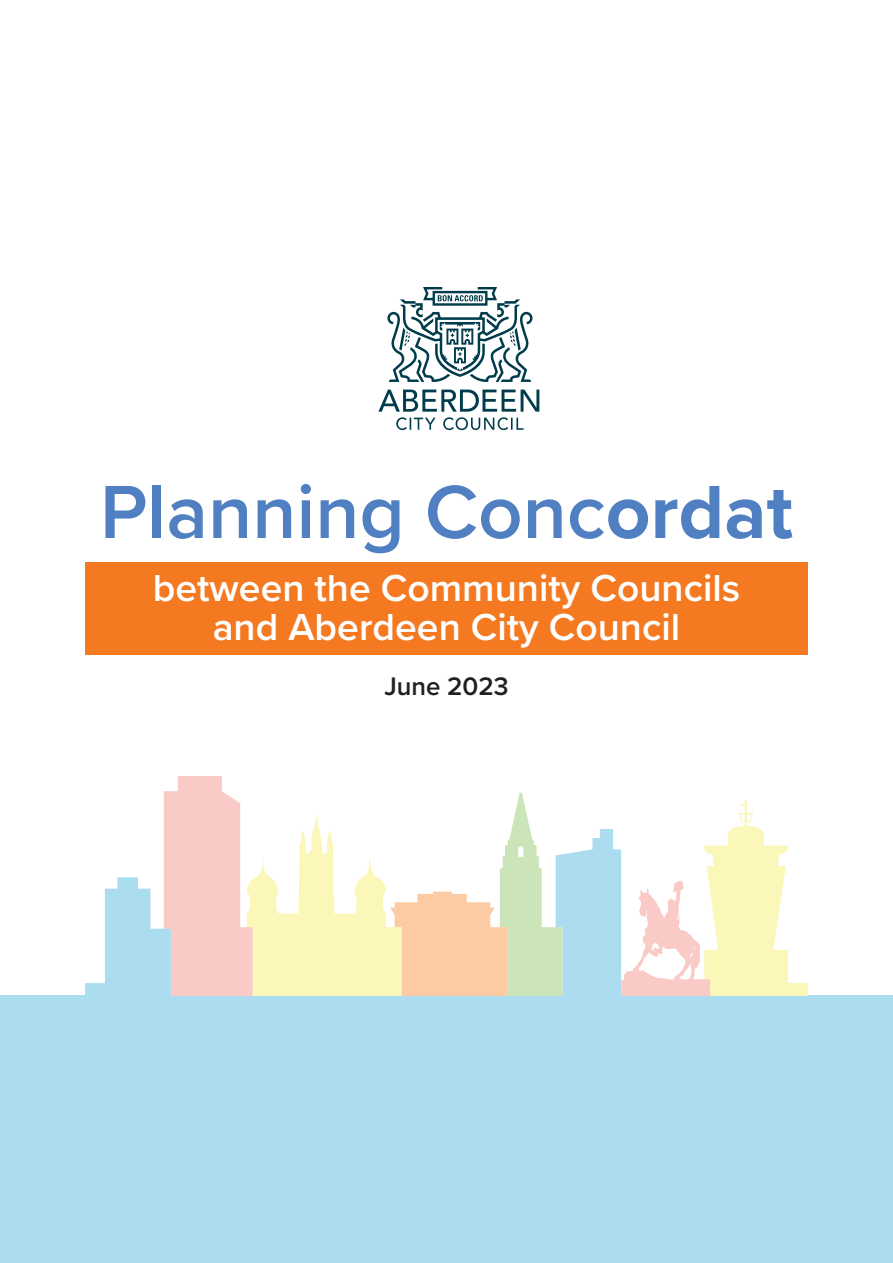
<style>
.page{position:relative;width:893px;height:1263px;background:#fff}
.page>*{position:absolute;margin:0;border:0;box-sizing:border-box;transform-origin:0 0}
.t1{font:600 78px "Proxima Nova";color:#5080c1}
.t2{font:600 39px/39px "Proxima Nova";color:#fff;text-align:center}
.t3{font:600 26.4px "Proxima Nova";color:#231f20}
.s1{font-weight:700}
</style>
<div class="page">
<div style="left:0;top:996px;width:893px;height:267px;background:#acdcef"></div>
<div style="left:85px;top:562px;width:723px;height:93px;background:#f47921"></div>
<svg style="left:378px;top:390px;width:161px;height:40px"></svg>
<svg style="left:387px;top:287px;width:145px;height:95px"></svg>
<svg style="left:85px;top:776px;width:723px;height:220px"></svg>
<h1 class="t1" style="left:100px;top:454px;width:694px">Planning Conc<span class="s1">ordat</span></h1>
<p class="t2" style="left:153px;top:567px;width:589px">between the Community Councils and Aberdeen City Council</p>
<p class="t3" style="left:384px;top:666px;width:126px">June 2023</p>
</div>
